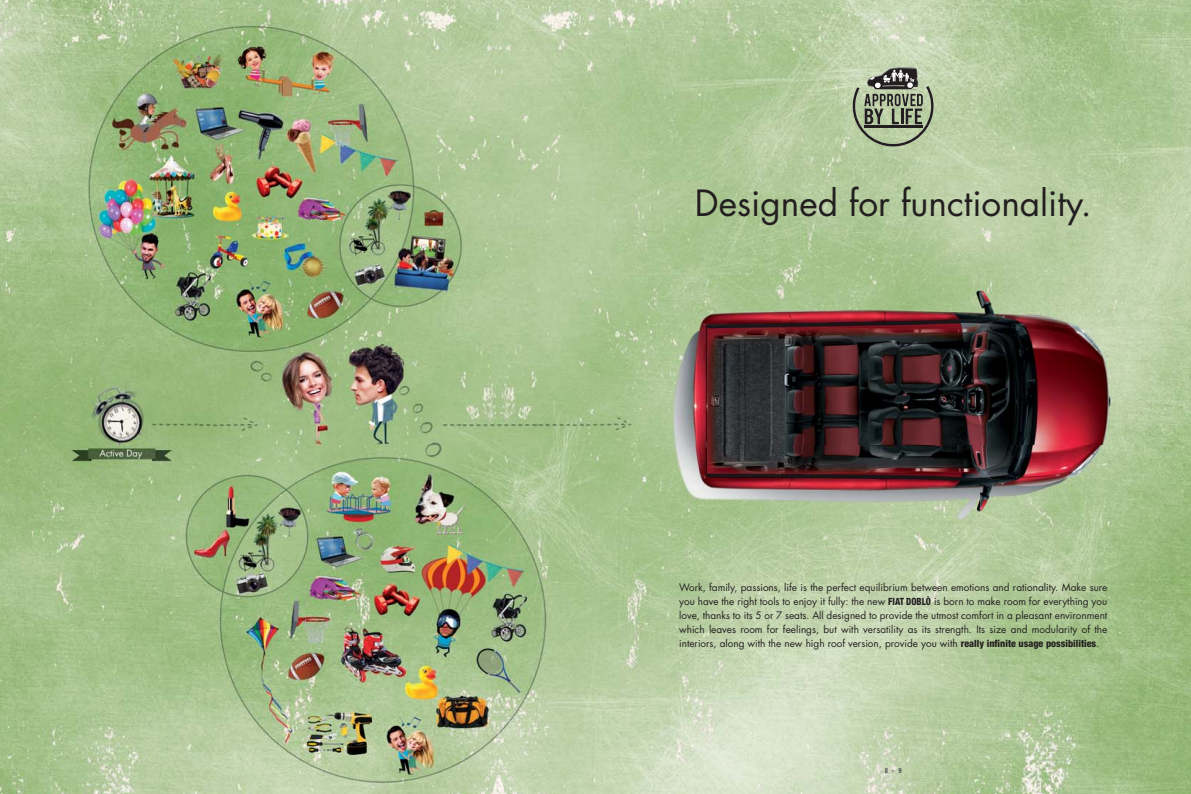
<style>
.page{position:relative;width:1191px;height:794px;background:#fff}
.page>*{position:absolute;margin:0;border:0;box-sizing:border-box;transform-origin:0 0}
.t1{font:35.2px "Futura Std";color:#231f20}
.t2{font:10px/14px "Futura Std";color:#231f20;text-align:justify}
.t3{font:800 condensed 7px "Helvetica Neue LT Pro";color:#58595b;scale:.9 1}
.s1{font-family:"Helvetica Neue LT Pro";font-weight:800;font-stretch:condensed}
</style>
<div class="page">
<img style="left:0;top:0;width:1191px;height:794px">
<svg style="left:852px;top:67px;width:81px;height:79px;background:#919b82"></svg>
<img style="left:569px;top:242px;width:548px;height:338px">
<h1 class="t1" style="left:695px;top:187px;width:398px">Designed for functionality.</h1>
<p class="t2" style="left:679px;top:581px;width:430px">Work, family, passions, life is the perfect equilibrium between emotions and rationality. Make sure you have the right tools to enjoy it fully: the new <span class="s1">FIAT DOBLÒ</span> is born to make room for everything you love, thanks to its 5 or 7 seats. All designed to provide the utmost comfort in a pleasant environment which leaves room for feelings, but with versatility as its strength. Its size and modularity of the interiors, along with the new high roof version, provide you with <span class="s1">really infinite usage possibilities</span>.</p>
<p class="t3" style="left:884px;top:768px;width:20px">8 - 9</p>
</div>
